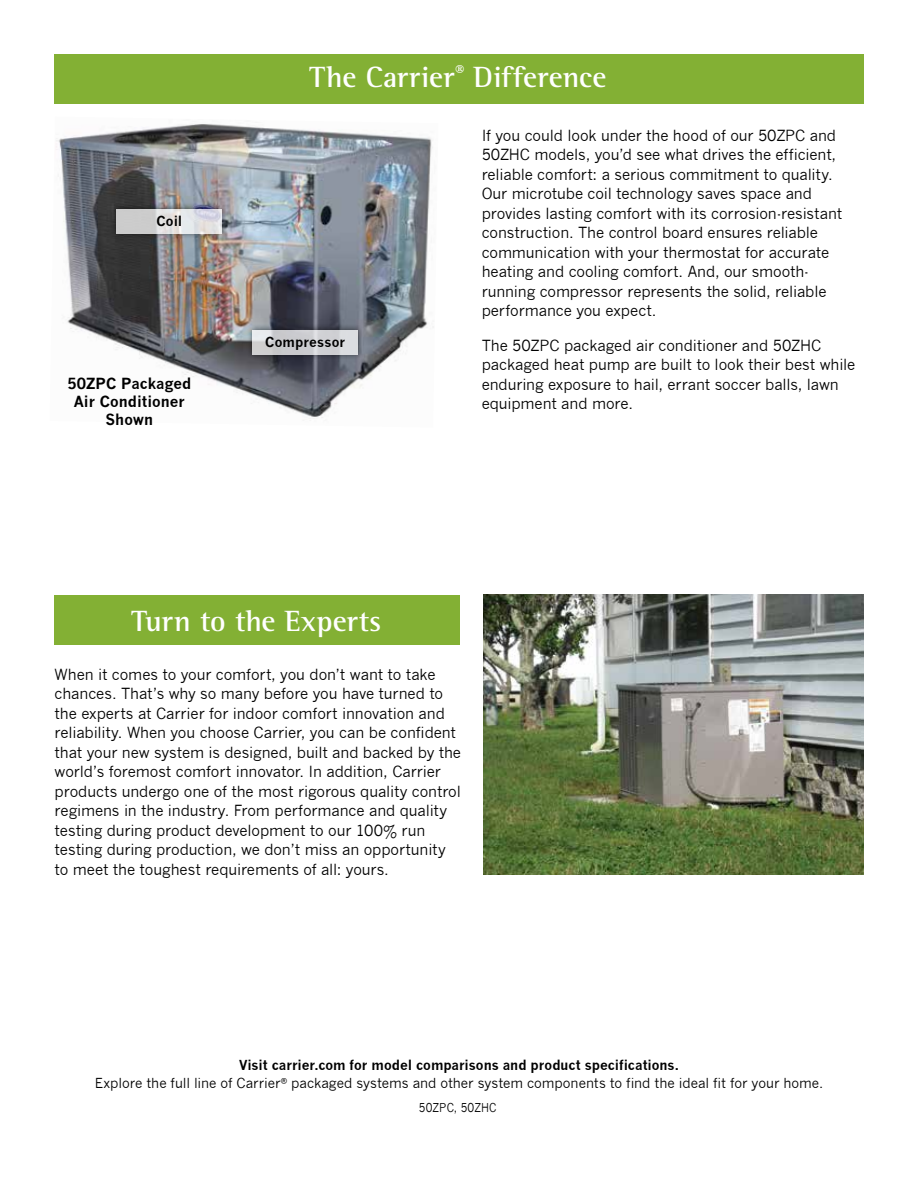
<style>
.page{position:relative;width:918px;height:1188px;background:#fff}
.page>*{position:absolute;margin:0;border:0;box-sizing:border-box;transform-origin:0 0}
.t1{font:700 30px "Rotis Semi Serif";letter-spacing:.005em;color:#fff}
.t2{font:15px/19.5px "News Gothic";letter-spacing:-.01em;color:#000}
.t3{font:700 15px/18px "News Gothic";color:#000;text-align:center}
.t4{font:13.5px/18px "News Gothic";color:#000;text-align:center}
.t5{font:700 13.5px "News Gothic";letter-spacing:.005em;color:#000}
.t6{font:12px "News Gothic";letter-spacing:.005em;color:#000;scale:.9 1}
.s1{font-weight:700}
</style>
<div class="page">
<img style="left:56px;top:124px;width:378px;height:294px">
<div style="left:54px;top:595px;width:405px;height:50px;background:#83b034"></div>
<div style="left:54px;top:54px;width:810px;height:50px;background:#83b034"></div>
<div style="left:247px;top:324px;width:117px;height:36px;background:#000;opacity:.75"></div>
<svg style="left:252px;top:330px;width:106px;height:24px;background:#d1d2d6"></svg>
<div style="left:111px;top:203px;width:117px;height:36px;background:#000;opacity:.75"></div>
<svg style="left:117px;top:209px;width:105px;height:24px;background:#d9d9db"></svg>
<img style="left:484px;top:594px;width:380px;height:281px">
<p class="t5" style="left:156px;top:213px;width:27px">Coil</p>
<p class="t3" style="left:67px;top:374px;width:125px">50ZPC Packaged<br>Air Conditioner<br>Shown</p>
<h1 class="t1" style="left:310px;top:59px;width:298px">The Carrier<sup>®</sup> Difference</h1>
<p class="t5" style="left:265px;top:334px;width:82px">Compressor</p>
<p class="t2" style="left:482px;top:126px;width:362px">If you could look under the hood of our 50ZPC and 50ZHC models, you’d see what drives the efficient, reliable comfort: a serious commitment to quality.<br>Our microtube coil technology saves space and provides lasting comfort with its corrosion-resistant construction. The control board ensures reliable communication with your thermostat for accurate heating and cooling comfort. And, our smooth&shy;running compressor represents the solid, reliable performance you expect.</p>
<p class="t2" style="left:482px;top:336px;width:375px">The 50ZPC packaged air conditioner and 50ZHC packaged heat pump are built to look their best while enduring exposure to hail, errant soccer balls, lawn equipment and more.</p>
<h1 class="t1" style="left:132px;top:603px;width:251px">Turn to the Experts</h1>
<p class="t2" style="left:55px;top:665px;width:408px">When it comes to your comfort, you don’t want to take chances. That’s why so many before you have turned to the experts at Carrier for indoor comfort innovation and reliability. When you choose Carrier, you can be confident that your new system is designed, built and backed by the world’s foremost comfort innovator. In addition, Carrier products undergo one of the most rigorous quality control regimens in the industry. From performance and quality testing during product development to our 100% run testing during production, we don’t miss an opportunity to meet the toughest requirements of all: yours.</p>
<p class="t4" style="left:95px;top:1056px;width:730px"><span class="s1">Visit carrier.com for model comparisons and product specifications.<br></span>Explore the full line of Carrier<sup>®</sup> packaged systems and other system components to find the ideal fit for your home.</p>
<p class="t6" style="left:419px;top:1100px;width:88px">50ZPC, 50ZHC</p>
</div>
